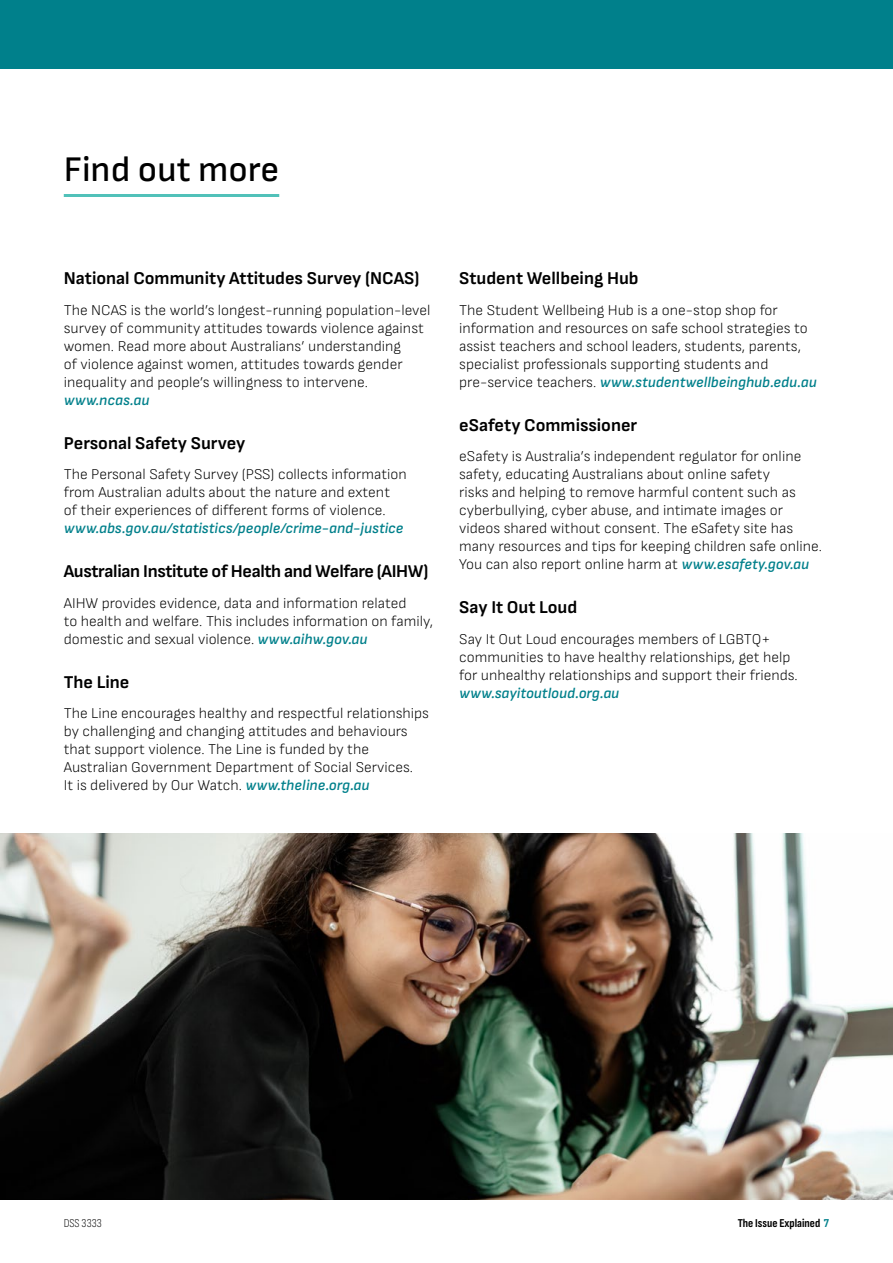
<style>
.page{position:relative;width:893px;height:1263px;background:#fff}
.page>*{position:absolute;margin:0;border:0;box-sizing:border-box;transform-origin:0 0}
.H2_Final_doc_subtitle{font:500 36px "Sofia Sans";color:#000}
.H4_Heading_4{font:700 18px "Sofia Sans";color:#000}
.H4_Heading_4-2{font:700 18px "Sofia Sans";letter-spacing:-.02em;color:#000}
.P_Body{font:300 15px/18px "Sofia Sans";color:#000}
.t1{font:700 12px "Sofia Sans Condensed";color:#000}
.P_Body-2{font:300 12px "Sofia Sans Condensed";letter-spacing:.005em;color:#000}
.s1{font-weight:600;font-style:italic;color:#00808b}
.s2{color:#00808b}
</style>
<div class="page">
<div style="left:0;top:0;width:893px;height:68px;background:#00808b"></div>
<hr style="left:64px;top:194px;width:215px;height:3px;background:#51c1b9">
<img style="left:0;top:833px;width:893px;height:366px">
<h2 class="H2_Final_doc_subtitle" style="left:64px;top:149px;width:217px">Find out more</h2>
<h3 class="H4_Heading_4" style="left:64px;top:268px;width:357px">National Community Attitudes Survey (NCAS)</h3>
<p class="P_Body" style="left:64px;top:301px;width:368px">The NCAS is the world’s longest-running population-level survey of community attitudes towards violence against women. Read more about Australians’ understanding<br>of violence against women, attitudes towards gender inequality and people’s willingness to intervene. <span class="s1">www.ncas.au</span></p>
<h3 class="H4_Heading_4" style="left:64px;top:432px;width:183px">Personal Safety Survey</h3>
<p class="P_Body" style="left:64px;top:465px;width:345px">The Personal Safety Survey (PSS) collects information from Australian adults about the nature and extent of their experiences of different forms of violence. <span class="s1">www.abs.gov.au/statistics/people/crime-and-justice</span></p>
<h3 class="H4_Heading_4-2" style="left:64px;top:561px;width:366px">Australian Institute of Health and Welfare (AIHW)</h3>
<p class="P_Body" style="left:64px;top:594px;width:371px">AIHW provides evidence, data and information related<br>to health and welfare. This includes information on family, domestic and sexual violence. <span class="s1">www.aihw.gov.au</span></p>
<h3 class="H4_Heading_4" style="left:64px;top:671px;width:67px">The Line</h3>
<p class="P_Body" style="left:64px;top:704px;width:367px">The Line encourages healthy and respectful relationships by challenging and changing attitudes and behaviours that support violence. The Line is funded by the Australian Government Department of Social Services.<br>It is delivered by Our Watch. <span class="s1">www.theline.org.au</span></p>
<h3 class="H4_Heading_4" style="left:459px;top:268px;width:181px">Student Wellbeing Hub</h3>
<p class="P_Body" style="left:459px;top:301px;width:359px">The Student Wellbeing Hub is a one-stop shop for information and resources on safe school strategies to assist teachers and school leaders, students, parents, specialist professionals supporting students and pre‑service teachers. <span class="s1">www.studentwellbeinghub.edu.au</span></p>
<h3 class="H4_Heading_4" style="left:459px;top:414px;width:179px">eSafety Commissioner</h3>
<p class="P_Body" style="left:459px;top:447px;width:364px">eSafety is Australia’s independent regulator for online safety, educating Australians about online safety<br>risks and helping to remove harmful content such as cyberbullying, cyber abuse, and intimate images or videos shared without consent. The eSafety site has many resources and tips for keeping children safe online.<br>You can also report online harm at <span class="s1">www.esafety.gov.au</span></p>
<h3 class="H4_Heading_4" style="left:459px;top:597px;width:120px">Say It Out Loud</h3>
<p class="P_Body" style="left:459px;top:630px;width:340px">Say It Out Loud encourages members of LGBTQ+ communities to have healthy relationships, get help for unhealthy relationships and support their friends. <span class="s1">www.sayitoutloud.org.au</span></p>
<p class="P_Body-2" style="left:64px;top:1216px;width:40px">DSS 3333</p>
<p class="t1" style="left:738px;top:1216px;width:93px">The Issue Explained <span class="s2">7</span></p>
</div>
